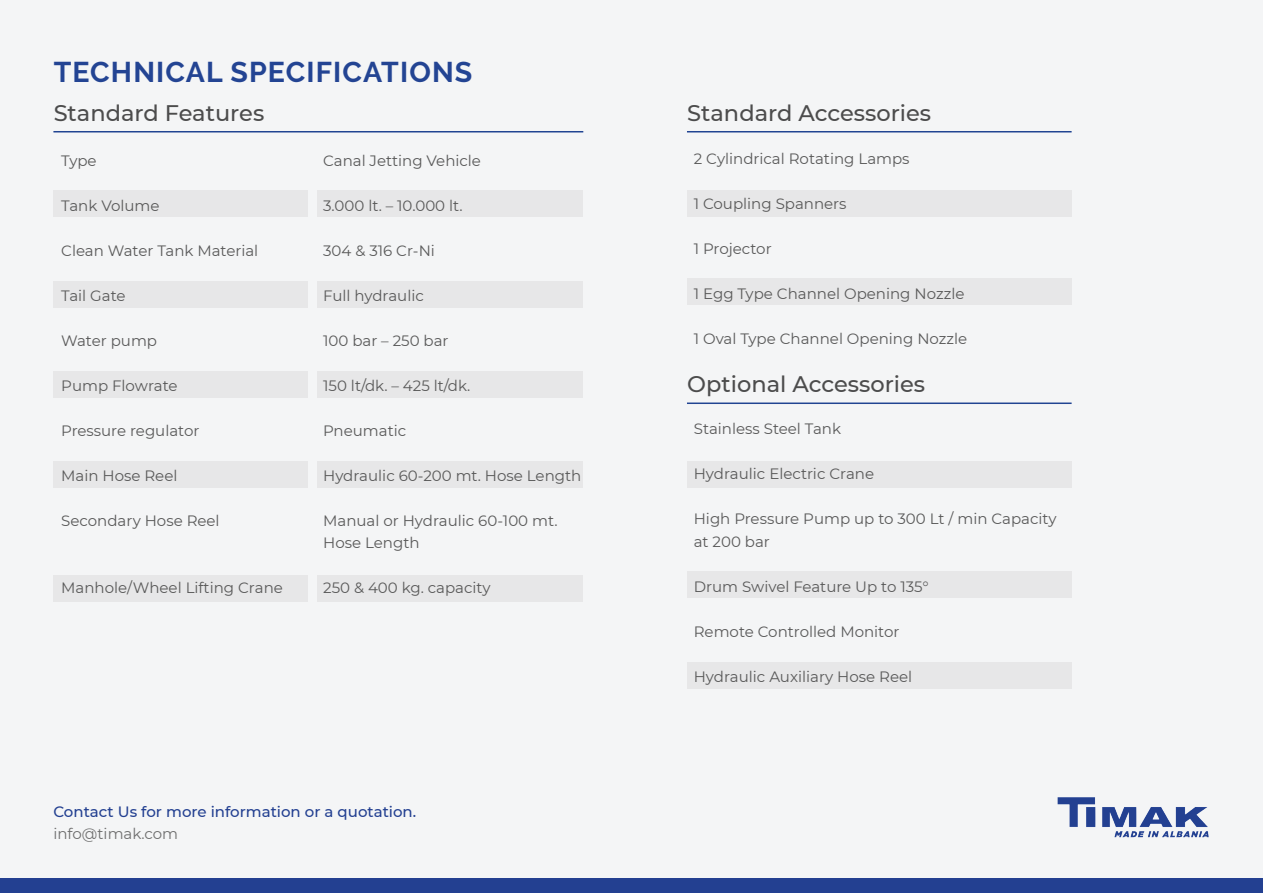
<style>
.page{position:relative;width:1263px;height:893px;background:#f4f5f6}
.page>*{position:absolute;margin:0;border:0;box-sizing:border-box;transform-origin:0 0}
.t1{font:700 28.5px "Raleway";letter-spacing:.04em;color:#234493}
.t2{font:500 22.5px "Montserrat";color:#4c4c4c}
.t3{font:15px/22.5px "Montserrat";color:#595959}
.t4{font:500 15px "Montserrat";color:#234091}
.t5{font:15px "Montserrat";color:#6e6e6e}
</style>
<div class="page">
<div style="left:53px;top:190px;width:255px;height:27px;background:#e7e7e8"></div>
<div style="left:687px;top:190px;width:384px;height:27px;background:#e7e7e8"></div>
<div style="left:687px;top:461px;width:384px;height:27px;background:#e7e7e8"></div>
<div style="left:687px;top:278px;width:384px;height:27px;background:#e7e7e8"></div>
<div style="left:687px;top:571px;width:384px;height:27px;background:#e7e7e8"></div>
<div style="left:687px;top:662px;width:384px;height:27px;background:#e7e7e8"></div>
<div style="left:53px;top:281px;width:255px;height:27px;background:#e7e7e8"></div>
<div style="left:53px;top:371px;width:255px;height:27px;background:#e7e7e8"></div>
<div style="left:53px;top:461px;width:255px;height:27px;background:#e7e7e8"></div>
<div style="left:53px;top:575px;width:255px;height:27px;background:#e7e7e8"></div>
<div style="left:317px;top:190px;width:266px;height:27px;background:#e7e7e8"></div>
<div style="left:317px;top:281px;width:266px;height:27px;background:#e7e7e8"></div>
<div style="left:317px;top:371px;width:266px;height:27px;background:#e7e7e8"></div>
<div style="left:317px;top:461px;width:266px;height:27px;background:#e7e7e8"></div>
<div style="left:317px;top:575px;width:266px;height:27px;background:#e7e7e8"></div>
<hr style="left:53px;top:131px;width:530px;height:1px;background:#214492">
<div style="left:0;top:878px;width:1263px;height:15px;background:#234091"></div>
<img style="left:1057px;top:797px;width:152px;height:41px">
<hr style="left:687px;top:131px;width:384px;height:1px;background:#214492">
<hr style="left:687px;top:402px;width:384px;height:2px;background:#214492">
<h1 class="t1" style="left:54px;top:56px;width:420px">TECHNICAL SPECIFICATIONS</h1>
<h2 class="t2" style="left:54px;top:97px;width:212px">Standard Features</h2>
<p class="t3" style="left:61px;top:148px;width:37px">Type</p>
<p class="t3" style="left:61px;top:193px;width:100px">Tank Volume</p>
<p class="t3" style="left:61px;top:238px;width:199px">Clean Water Tank Material</p>
<p class="t3" style="left:61px;top:283px;width:66px">Tail Gate</p>
<p class="t3" style="left:61px;top:328px;width:97px">Water pump</p>
<p class="t3" style="left:61px;top:373px;width:118px">Pump Flowrate</p>
<p class="t3" style="left:61px;top:418px;width:140px">Pressure regulator</p>
<p class="t3" style="left:61px;top:463px;width:118px">Main Hose Reel</p>
<p class="t3" style="left:61px;top:508px;width:160px">Secondary Hose Reel</p>
<p class="t3" style="left:61px;top:576px;width:223px">Manhole/Wheel Lifting Crane</p>
<p class="t3" style="left:323px;top:148px;width:159px">Canal Jetting Vehicle</p>
<p class="t3" style="left:323px;top:193px;width:141px">3.000 lt. – 10.000 lt.</p>
<p class="t3" style="left:323px;top:238px;width:113px">304 &amp; 316 Cr-Ni</p>
<p class="t3" style="left:323px;top:283px;width:102px">Full hydraulic</p>
<p class="t3" style="left:323px;top:328px;width:127px">100 bar – 250 bar</p>
<p class="t3" style="left:323px;top:373px;width:149px">150 lt/dk. – 425 lt/dk.</p>
<p class="t3" style="left:323px;top:418px;width:85px">Pneumatic</p>
<p class="t3" style="left:323px;top:463px;width:260px">Hydraulic 60-200 mt. Hose Length</p>
<p class="t3" style="left:323px;top:508px;width:236px">Manual or Hydraulic 60-100 mt.<br>Hose Length</p>
<p class="t3" style="left:323px;top:576px;width:169px">250 &amp; 400 kg. capacity</p>
<p class="t4" style="left:53px;top:801px;width:364px">Contact Us for more information or a quotation.</p>
<p class="t5" style="left:53px;top:823px;width:126px">info@timak.com</p>
<h2 class="t2" style="left:687px;top:97px;width:245px">Standard Accessories</h2>
<p class="t3" style="left:694px;top:147px;width:217px">2 Cylindrical Rotating Lamps</p>
<p class="t3" style="left:694px;top:192px;width:154px">1 Coupling Spanners</p>
<p class="t3" style="left:694px;top:237px;width:79px">1 Projector</p>
<p class="t3" style="left:694px;top:282px;width:272px">1 Egg Type Channel Opening Nozzle</p>
<p class="t3" style="left:694px;top:327px;width:275px">1 Oval Type Channel Opening Nozzle</p>
<h2 class="t2" style="left:687px;top:369px;width:239px">Optional Accessories</h2>
<p class="t3" style="left:694px;top:417px;width:149px">Stainless Steel Tank</p>
<p class="t3" style="left:694px;top:462px;width:182px">Hydraulic Electric Crane</p>
<p class="t3" style="left:694px;top:507px;width:364px">High Pressure Pump up to 300 Lt / min Capacity at 200 bar</p>
<p class="t3" style="left:694px;top:575px;width:236px">Drum Swivel Feature Up to 135°</p>
<p class="t3" style="left:694px;top:620px;width:207px">Remote Controlled Monitor</p>
<p class="t3" style="left:694px;top:665px;width:220px">Hydraulic Auxiliary Hose Reel</p>
</div>
